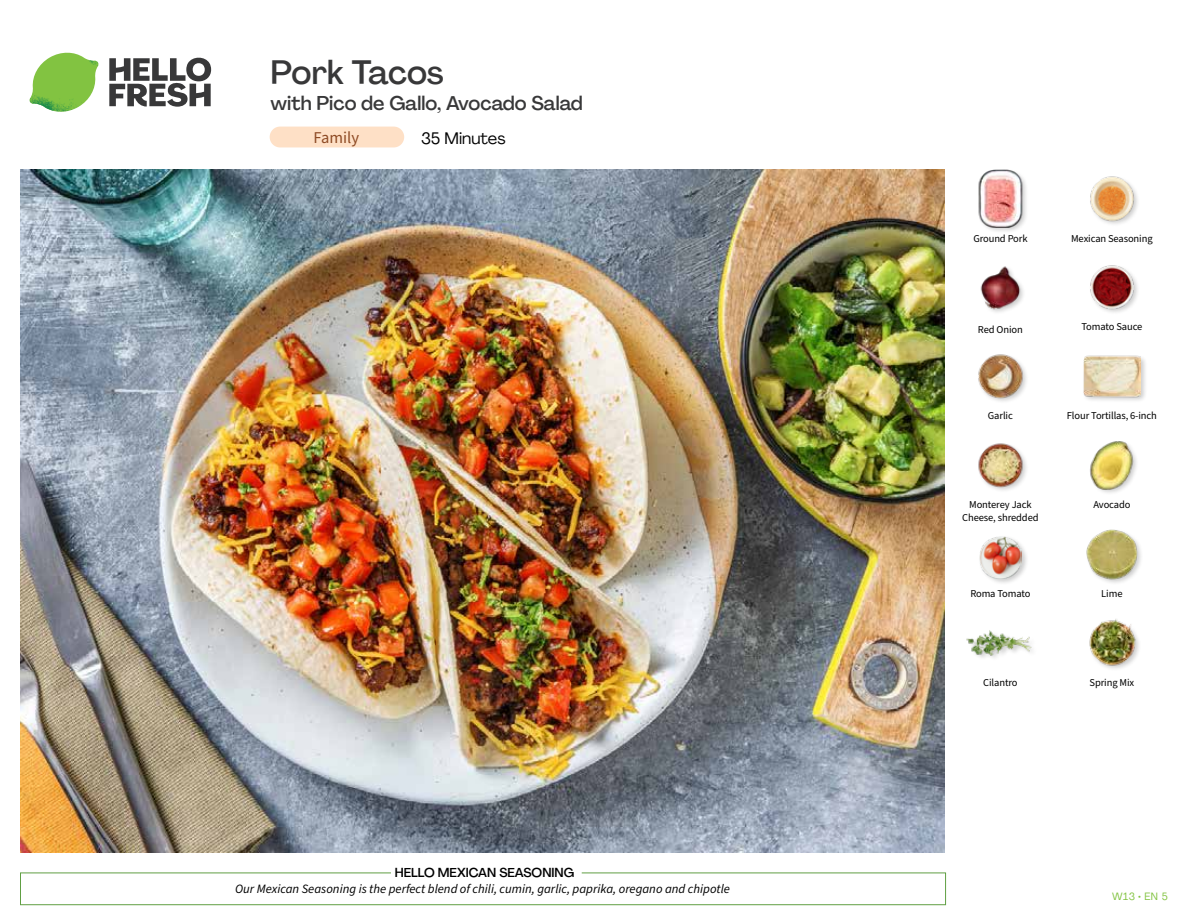
<style>
.page{position:relative;width:1188px;height:918px;background:#fff}
.page>*{position:absolute;margin:0;border:0;box-sizing:border-box;transform-origin:0 0}
.t1{font:500 33px "Agrandir";letter-spacing:-.01em;color:#383839}
.t2{font:500 19.5px "Agrandir";color:#383839}
.t3{font:16.5px "Agrandir";color:#000}
.t4{font:16.5px "Source Sans Pro";color:#8e4b25}
.t5{font:italic 12.75px "Source Sans Pro";color:#000}
.t6{font:500 12.75px "Agrandir";color:#000}
.t7{font:10.5px "Source Sans Pro";letter-spacing:-.01em;color:#000}
.t8{font:10.5px "Agrandir";color:#82c341}
</style>
<div class="page">
<div style="left:270px;top:127px;width:134px;height:20px;background:#fee0c6;border-radius:10px"></div>
<svg style="left:109px;top:57px;width:102px;height:50px"></svg>
<svg style="left:34px;top:53px;width:62px;height:40px"></svg>
<img style="left:67px;top:53px;width:32px;height:26px">
<img style="left:33px;top:75px;width:59px;height:11px">
<img style="left:29px;top:79px;width:61px;height:33px">
<img style="left:65px;top:86px;width:27px;height:25px">
<div style="left:20px;top:873px;width:926px;height:32px;border:1px solid #609f43"></div>
<div style="left:391px;top:865px;width:191px;height:15px;background:#fff"></div>
<img style="left:21px;top:170px;width:924px;height:682px">
<img style="left:1089px;top:619px;width:50px;height:50px">
<img style="left:966px;top:630px;width:66px;height:27px">
<img style="left:1086px;top:529px;width:55px;height:54px">
<div style="left:978px;top:535px;width:51px;height:51px;background:#000;opacity:.2"></div>
<img style="left:979px;top:536px;width:43px;height:43px">
<div style="left:1090px;top:441px;width:49px;height:55px;background:#000;opacity:.2"></div>
<img style="left:1090px;top:441px;width:47px;height:49px">
<img style="left:978px;top:443px;width:49px;height:48px">
<div style="left:1082px;top:354px;width:65px;height:49px;background:#000;opacity:.2"></div>
<img style="left:1083px;top:354px;width:58px;height:49px">
<img style="left:978px;top:354px;width:49px;height:48px">
<img style="left:1090px;top:265px;width:48px;height:48px">
<img style="left:980px;top:266px;width:43px;height:46px">
<img style="left:1090px;top:176px;width:48px;height:48px">
<div style="left:978px;top:169px;width:50px;height:65px;background:#000;opacity:.2"></div>
<img style="left:978px;top:170px;width:50px;height:57px">
<h1 class="t1" style="left:271px;top:52px;width:175px">Pork Tacos</h1>
<h2 class="t2" style="left:271px;top:91px;width:314px">with Pico de Gallo, Avocado Salad</h2>
<h3 class="t4" style="left:314px;top:127px;width:47px">Family</h3>
<h3 class="t3" style="left:421px;top:128px;width:86px">35 Minutes</h3>
<p class="t6" style="left:395px;top:864px;width:181px">HELLO MEXICAN SEASONING</p>
<p class="t5" style="left:235px;top:880px;width:496px">Our Mexican Seasoning is the perfect blend of chili, cumin, garlic, paprika, oregano and chipotle</p>
<p class="t7" style="left:973px;top:231px;width:56px">Ground Pork</p>
<p class="t7" style="left:1071px;top:231px;width:83px">Mexican Seasoning</p>
<p class="t7" style="left:978px;top:323px;width:46px">Red Onion</p>
<p class="t7" style="left:1081px;top:320px;width:62px">Tomato Sauce</p>
<p class="t7" style="left:988px;top:409px;width:26px">Garlic</p>
<p class="t7" style="left:1067px;top:409px;width:92px">Flour Tortillas, 6-inch</p>
<p class="t7" style="left:969px;top:497px;width:64px">Monterey Jack</p>
<p class="t7" style="left:1093px;top:497px;width:39px">Avocado</p>
<p class="t7" style="left:962px;top:511px;width:78px">Cheese, shredded</p>
<p class="t7" style="left:970px;top:586px;width:62px">Roma Tomato</p>
<p class="t7" style="left:1101px;top:586px;width:23px">Lime</p>
<p class="t7" style="left:983px;top:675px;width:36px">Cilantro</p>
<p class="t7" style="left:1090px;top:675px;width:46px">Spring Mix</p>
<p class="t8" style="left:1112px;top:890px;width:57px">W13 • EN 5</p>
</div>
